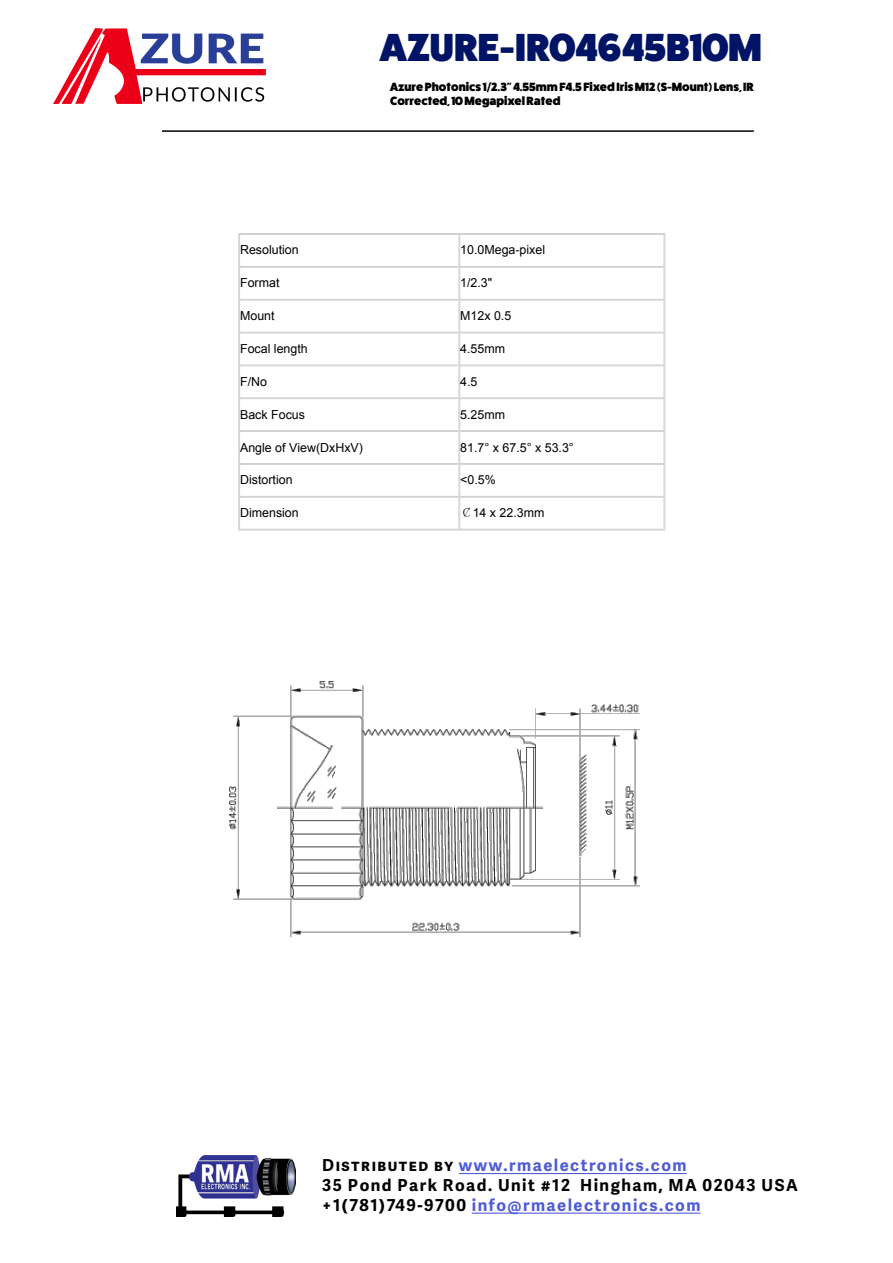
<style>
.page{position:relative;width:893px;height:1263px;background:#fff}
.page>*{position:absolute;margin:0;border:0;box-sizing:border-box;transform-origin:0 0}
.t1{font:800 39.3px "Fat Frank";color:#001465}
.t2{font:700 16.5px/19.8px "Adelle Sans";letter-spacing:.09em;color:#000}
.t3{font:12.45px "Arial";color:#000}
.t4{font:800 12px/14.4px "Fat Frank";color:#000}
.s1{font-family:"Adobe Song Std";font-weight:300}
.s2{color:#4f5cd6}
</style>
<div class="page">
<img style="left:177px;top:1155px;width:119px;height:62px">
<hr style="left:162px;top:130px;width:592px;height:2px;background:#000">
<img style="left:53px;top:29px;width:212px;height:74px">
<hr style="left:459px;top:1173px;width:228px;height:1px;background:#4f5cd6">
<hr style="left:472px;top:1213px;width:228px;height:1px;background:#4f5cd6">
<svg style="left:238px;top:233px;width:427px;height:298px"></svg>
<img style="left:230px;top:682px;width:410px;height:255px">
<h1 class="t1" style="left:380px;top:25px;width:383px">AZURE-IR04645B10M</h1>
<p class="t4" style="left:390px;top:80px;width:365px">Azure Photonics 1/2.3" 4.55mm F4.5 Fixed Iris M12 (S-Mount) Lens, IR<br>Corrected, 10 Megapixel Rated</p>
<p class="t3" style="left:240px;top:242px;width:60px">Resolution</p>
<p class="t3" style="left:460px;top:242px;width:86px">10.0Mega-pixel</p>
<p class="t3" style="left:240px;top:275px;width:41px">Format</p>
<p class="t3" style="left:460px;top:275px;width:34px">1/2.3"</p>
<p class="t3" style="left:240px;top:308px;width:36px">Mount</p>
<p class="t3" style="left:460px;top:308px;width:53px">M12x 0.5</p>
<p class="t3" style="left:240px;top:340px;width:69px">Focal length</p>
<p class="t3" style="left:460px;top:340px;width:46px">4.55mm</p>
<p class="t3" style="left:240px;top:373px;width:28px">F/No</p>
<p class="t3" style="left:460px;top:373px;width:19px">4.5</p>
<p class="t3" style="left:240px;top:406px;width:66px">Back Focus</p>
<p class="t3" style="left:460px;top:406px;width:46px">5.25mm</p>
<p class="t3" style="left:240px;top:439px;width:124px">Angle of View(DxHxV)</p>
<p class="t3" style="left:460px;top:439px;width:115px">81.7° x 67.5° x 53.3°</p>
<p class="t3" style="left:240px;top:472px;width:54px">Distortion</p>
<p class="t3" style="left:460px;top:472px;width:37px">&lt;0.5%</p>
<p class="t3" style="left:240px;top:505px;width:60px">Dimension</p>
<p class="t3" style="left:460px;top:505px;width:86px"><span class="s1">￠</span>14 x 22.3mm</p>
<p class="t2" style="left:322px;top:1155px;width:477px">Distributed by <span class="s2">www.rmaelectronics.com<br></span>35 Pond Park Road. Unit #12 Hingham, MA 02043 USA +1(781)749-9700 <span class="s2">info@rmaelectronics.com</span></p>
</div>
